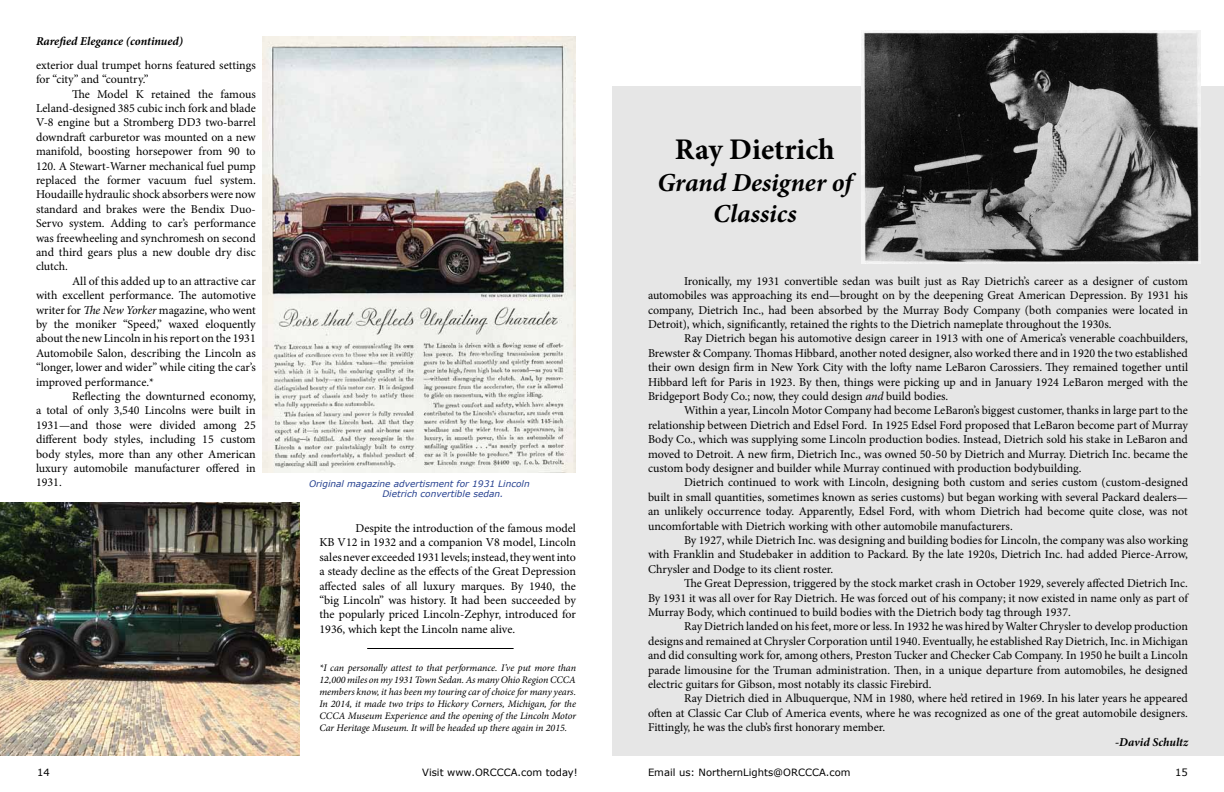
<style>
.page{position:relative;width:1224px;height:792px;background:#fff}
.page>*{position:absolute;margin:0;border:0;box-sizing:border-box;transform-origin:0 0}
.t1{font:700 30px "Minion Pro";color:#000}
.t2{font:italic 700 26px/31.2px "Minion Pro";letter-spacing:-.005em;color:#000;text-align:center}
.t3{font:12px/14.4px "Minion Pro";color:#000;text-align:justify}
.t4{font:italic 700 12px "Minion Pro";color:#000}
.t5{font:italic 10px/12px "Minion Pro";letter-spacing:-.005em;color:#000;text-align:justify}
.t6{font:10px "Verdana";color:#000}
.t7{font:italic 9px/10.8px "Verdana";color:#25408f}
.s1{font-style:italic}
</style>
<div class="page">
<img style="left:0;top:502px;width:300px;height:254px">
<img style="left:263px;top:36px;width:313px;height:437px">
<hr style="left:367px;top:648px;width:147px;height:1px;background:#000">
<div style="left:612px;top:87px;width:612px;height:669px;background:#e6e6e6"></div>
<img style="left:862px;top:30px;width:338px;height:233px">
<p class="t4" style="left:36px;top:32px;width:149px">Rarefied Elegance (continued)</p>
<p class="t3" style="left:36px;top:58px;width:221px">exterior dual trumpet horns featured settings for “city” and “country.”</p>
<p class="t3" style="left:36px;top:87px;width:221px;text-indent:36px">The Model K retained the famous Leland-designed 385 cubic inch fork and blade V-8 engine but a Stromberg DD3 two-barrel downdraft carburetor was mounted on a new manifold, boosting horsepower from 90 to 120. A Stewart-Warner mechanical fuel pump replaced the former vacuum fuel system.<br>Houdaille hydraulic shock absorbers were now standard and brakes were the Bendix Duo-Servo system. Adding to car’s performance was freewheeling and synchromesh on second and third gears plus a new double dry disc clutch.</p>
<p class="t3" style="left:36px;top:274px;width:221px;text-indent:36px">All of this added up to an attractive car with excellent performance. The automotive writer for <span class="s1">The New Yorker</span> magazine, who went by the moniker “Speed,” waxed eloquently about the new Lincoln in his report on the 1931<br>Automobile Salon, describing the Lincoln as “longer, lower and wider” while citing the car’s improved performance.*</p>
<p class="t3" style="left:36px;top:389px;width:221px;text-indent:36px">Reflecting the downturned economy, a total of only 3,540 Lincolns were built in 1931—and those were divided among 25 different body styles, including 15 custom body styles, more than any other American luxury automobile manufacturer offered in 1931.</p>
<p class="t7" style="left:382px;top:478px;width:149px;text-indent:-73px">Original magazine advertisment for 1931 Lincoln<br>Dietrich convertible sedan.</p>
<p class="t3" style="left:320px;top:521px;width:258px;text-indent:36px">Despite the introduction of the famous model KB V12 in 1932 and a companion V8 model, Lincoln sales never exceeded 1931 levels; instead, they went into a steady decline as the effects of the Great Depression affected sales of all luxury marques. By 1940, the “big Lincoln” was history. It had been succeeded by the popularly priced Lincoln-Zephyr, introduced for 1936, which kept the Lincoln name alive.</p>
<p class="t5" style="left:320px;top:662px;width:258px">*I can personally attest to that performance. I’ve put more than 12,000 miles on my 1931 Town Sedan. As many Ohio Region CCCA members know, it has been my touring car of choice for many years.<br>In 2014, it made two trips to Hickory Corners, Michigan, for the CCCA Museum Experience and the opening of the Lincoln Motor Car Heritage Museum. It will be headed up there again in 2015.</p>
<h1 class="t1" style="left:675px;top:129px;width:161px">Ray Dietrich</h1>
<h2 class="t2" style="left:657px;top:166px;width:196px">Grand Designer of<br>Classics</h2>
<p class="t3" style="left:648px;top:274px;width:542px;text-indent:36px">Ironically, my 1931 convertible sedan was built just as Ray Dietrich’s career as a designer of custom automobiles was approaching its end—brought on by the deepening Great American Depression. By 1931 his company, Dietrich Inc., had been absorbed by the Murray Body Company (both companies were located in Detroit), which, significantly, retained the rights to the Dietrich nameplate throughout the 1930s.</p>
<p class="t3" style="left:648px;top:331px;width:542px;text-indent:36px">Ray Dietrich began his automotive design career in 1913 with one of America’s venerable coachbuilders, Brewster &amp; Company. Thomas Hibbard, another noted designer, also worked there and in 1920 the two established their own design firm in New York City with the lofty name LeBaron Carossiers. They remained together until Hibbard left for Paris in 1923. By then, things were picking up and in January 1924 LeBaron merged with the Bridgeport Body Co.; now, they could design <span class="s1">and</span> build bodies.</p>
<p class="t3" style="left:648px;top:403px;width:542px;text-indent:36px">Within a year, Lincoln Motor Company had become LeBaron’s biggest customer, thanks in large part to the relationship between Dietrich and Edsel Ford. In 1925 Edsel Ford proposed that LeBaron become part of Murray Body Co., which was supplying some Lincoln production bodies. Instead, Dietrich sold his stake in LeBaron and moved to Detroit. A new firm, Dietrich Inc., was owned 50-50 by Dietrich and Murray. Dietrich Inc. became the custom body designer and builder while Murray continued with production bodybuilding.</p>
<p class="t3" style="left:648px;top:475px;width:542px;text-indent:36px">Dietrich continued to work with Lincoln, designing both custom and series custom (custom-designed built in small quantities, sometimes known as series customs) but began working with several Packard dealers— an unlikely occurrence today. Apparently, Edsel Ford, with whom Dietrich had become quite close, was not uncomfortable with Dietrich working with other automobile manufacturers.</p>
<p class="t3" style="left:648px;top:533px;width:541px;text-indent:36px">By 1927, while Dietrich Inc. was designing and building bodies for Lincoln, the company was also working with Franklin and Studebaker in addition to Packard. By the late 1920s, Dietrich Inc. had added Pierce-Arrow, Chrysler and Dodge to its client roster.</p>
<p class="t3" style="left:648px;top:576px;width:542px;text-indent:36px">The Great Depression, triggered by the stock market crash in October 1929, severely affected Dietrich Inc.<br>By 1931 it was all over for Ray Dietrich. He was forced out of his company; it now existed in name only as part of Murray Body, which continued to build bodies with the Dietrich body tag through 1937.</p>
<p class="t3" style="left:648px;top:619px;width:541px;text-indent:36px">Ray Dietrich landed on his feet, more or less. In 1932 he was hired by Walter Chrysler to develop production designs and remained at Chrysler Corporation until 1940. Eventually, he established Ray Dietrich, Inc. in Michigan and did consulting work for, among others, Preston Tucker and Checker Cab Company. In 1950 he built a Lincoln parade limousine for the Truman administration. Then, in a unique departure from automobiles, he designed electric guitars for Gibson, most notably its classic Firebird.</p>
<p class="t3" style="left:648px;top:691px;width:542px;text-indent:36px">Ray Dietrich died in Albuquerque, NM in 1980, where he’d retired in 1969. In his later years he appeared often at Classic Car Club of America events, where he was recognized as one of the great automobile designers.<br>Fittingly, he was the club’s first honorary member.</p>
<p class="t4" style="left:1115px;top:733px;width:74px">-David Schultz</p>
<p class="t6" style="left:37px;top:765px;width:14px">14</p>
<p class="t6" style="left:422px;top:765px;width:157px">Visit www.ORCCCA.com today!</p>
<p class="t6" style="left:648px;top:765px;width:204px">Email us: NorthernLights@ORCCCA.com</p>
<p class="t6" style="left:1175px;top:765px;width:14px">15</p>
</div>
